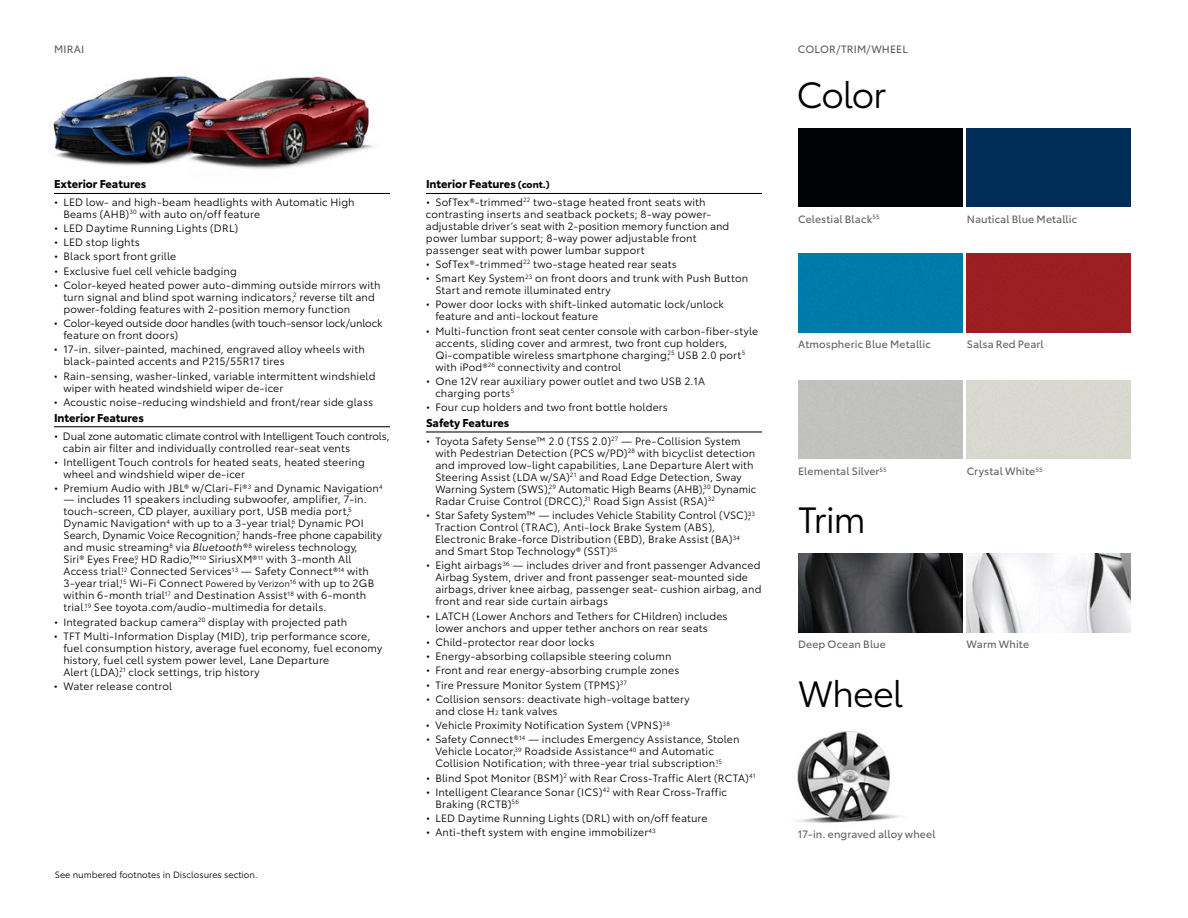
<style>
.page{position:relative;width:1188px;height:918px;background:#fff}
.page>*{position:absolute;margin:0;border:0;box-sizing:border-box;transform-origin:0 0}
.t1{font:36px "Toyota Type";letter-spacing:-.03em;color:#000}
.t2{font:700 11.25px "Toyota Type";color:#000}
.t3{font:10.5px/12px "Toyota Type";letter-spacing:.015em;color:#000}
.t4{font:10.5px "Toyota Type";letter-spacing:.01em;color:#5f6062}
.t5{font:10.5px/12px "Toyota Type";letter-spacing:-.01em;color:#000}
.t6{font:9px "Toyota Type";color:#000}
.s1{font-style:italic}
.s2{font-size:9px}
.s3{font-size:9.75px}
.s4{font-size:6.15px}
</style>
<div class="page">
<img style="left:798px;top:554px;width:164px;height:78px">
<img style="left:967px;top:554px;width:164px;height:78px">
<img style="left:797px;top:731px;width:103px;height:92px">
<div style="left:798px;top:254px;width:164px;height:78px;background:#007baa"></div>
<div style="left:967px;top:254px;width:164px;height:78px;background:#9b1f21"></div>
<div style="left:798px;top:128px;width:164px;height:79px;background:#000303"></div>
<div style="left:967px;top:128px;width:164px;height:79px;background:#002c5a"></div>
<img style="left:50px;top:75px;width:340px;height:118px">
<hr style="left:54px;top:193px;width:336px;height:1px;background:#000">
<hr style="left:54px;top:426px;width:336px;height:1px;background:#000">
<hr style="left:426px;top:193px;width:336px;height:1px;background:#000">
<hr style="left:426px;top:431px;width:336px;height:2px;background:#000">
<p class="t4" style="left:54px;top:41px;width:32px">MIRAI</p>
<p class="t4" style="left:798px;top:41px;width:111px">COLOR/TRIM/WHEEL</p>
<p class="t2" style="left:54px;top:176px;width:94px">Exterior Features</p>
<p class="t3" style="left:63px;top:195px;width:293px;text-indent:-9px">• LED low- and high-beam headlights with Automatic High<br>Beams (AHB)<sup>30</sup> with auto on/off feature</p>
<p class="t3" style="left:54px;top:221px;width:186px">• LED Daytime Running Lights (DRL)</p>
<p class="t3" style="left:54px;top:236px;width:87px">• LED stop lights</p>
<p class="t3" style="left:54px;top:250px;width:124px">• Black sport front grille</p>
<p class="t3" style="left:54px;top:264px;width:184px">• Exclusive fuel cell vehicle badging</p>
<p class="t3" style="left:63px;top:278px;width:319px;text-indent:-9px">• Color-keyed heated power auto-dimming outside mirrors with turn signal and blind spot warning indicators,<sup>2</sup> reverse tilt and power-folding features with 2-position memory function</p>
<p class="t5" style="left:63px;top:317px;width:321px;text-indent:-9px">• Color-keyed outside door handles (with touch-sensor lock/unlock feature on front doors)</p>
<p class="t3" style="left:63px;top:343px;width:303px;text-indent:-9px">• 17-in. silver-painted, machined, engraved alloy wheels with black-painted accents and P215/55R17 tires</p>
<p class="t3" style="left:63px;top:369px;width:314px;text-indent:-9px">• Rain-sensing, washer-linked, variable intermittent windshield wiper with heated windshield wiper de-icer</p>
<p class="t3" style="left:54px;top:395px;width:321px">• Acoustic noise-reducing windshield and front/rear side glass</p>
<p class="t2" style="left:54px;top:409px;width:91px">Interior Features</p>
<p class="t3" style="left:63px;top:429px;width:329px;text-indent:-9px">• Dual zone automatic climate control with Intelligent Touch controls, cabin air filter and individually controlled rear-seat vents</p>
<p class="t3" style="left:63px;top:455px;width:303px;text-indent:-9px">• Intelligent Touch controls for heated seats, heated steering wheel and windshield wiper de-icer</p>
<p class="t3" style="left:54px;top:482px;width:330px">• Premium Audio with JBL® w/Clari-Fi®<sup>3</sup> and Dynamic Navigation<sup>4</sup></p>
<p class="t3" style="left:64px;top:493px;width:320px">— includes 11 speakers including subwoofer, amplifier, 7-in. touch-screen, CD player, auxiliary port, USB media port,<sup>5<br></sup>Dynamic Navigation<sup>4</sup> with up to a 3-year trial,<sup>6</sup> Dynamic POI Search, Dynamic Voice Recognition,<sup>7</sup> hands-free phone capability and music streaming<sup>8</sup> via <span class="s1">Bluetooth</span>®<sup>8</sup> wireless technology,<br>Siri® Eyes Free,<sup>9</sup> HD Radio,™<sup>10</sup> SiriusXM®<sup>11</sup> with 3-month All Access trial.<sup>12</sup> Connected Services<sup>13</sup> — Safety Connect®<sup>14</sup> with 3-year trial,<sup>15</sup> Wi-Fi Connect <span class="s2">Powered by Verizon</span><sup>16</sup> with up to 2GB within 6-month trial<sup>17</sup> and Destination Assist<sup>18</sup> with 6-month trial.<sup>19</sup> See toyota.com/audio-multimedia for details.</p>
<p class="t3" style="left:54px;top:615px;width:295px">• Integrated backup camera<sup>20</sup> display with projected path</p>
<p class="t3" style="left:63px;top:629px;width:320px;text-indent:-9px">• TFT Multi-Information Display (MID), trip performance score, fuel consumption history, average fuel economy, fuel economy history, fuel cell system power level, Lane Departure<br>Alert (LDA),<sup>21</sup> clock settings, trip history</p>
<p class="t3" style="left:54px;top:680px;width:120px">• Water release control</p>
<p class="t6" style="left:55px;top:868px;width:204px">See numbered footnotes in Disclosures section.</p>
<p class="t2" style="left:426px;top:176px;width:126px">Interior Features <span class="s3">(cont.)</span></p>
<p class="t3" style="left:426px;top:195px;width:305px">• SofTex®-trimmed<sup>22</sup> two-stage heated front seats with contrasting inserts and seatback pockets; 8-way power&shy;adjustable driver’s seat with 2-position memory function and power lumbar support; 8-way power adjustable front passenger seat with power lumbar support</p>
<p class="t3" style="left:426px;top:257px;width:252px">• SofTex®-trimmed<sup>22</sup> two-stage heated rear seats</p>
<p class="t3" style="left:435px;top:272px;width:314px;text-indent:-9px">• Smart Key System<sup>23</sup> on front doors and trunk with Push Button<br>Start and remote illuminated entry</p>
<p class="t3" style="left:435px;top:298px;width:290px;text-indent:-9px">• Power door locks with shift-linked automatic lock/unlock feature and anti-lockout feature</p>
<p class="t3" style="left:435px;top:324px;width:324px;text-indent:-9px">• Multi-function front seat center console with carbon-fiber-style accents, sliding cover and armrest, two front cup holders, Qi-compatible wireless smartphone charging,<sup>25</sup> USB 2.0 port<sup>5 </sup>with iPod®<sup>26</sup> connectivity and control</p>
<p class="t3" style="left:435px;top:374px;width:271px;text-indent:-9px">• One 12V rear auxiliary power outlet and two USB 2.1A charging ports<sup>5</sup></p>
<p class="t3" style="left:426px;top:401px;width:244px">• Four cup holders and two front bottle holders</p>
<p class="t2" style="left:426px;top:414px;width:85px">Safety Features</p>
<p class="t3" style="left:435px;top:434px;width:323px;text-indent:-9px">• Toyota Safety Sense™ 2.0 (TSS 2.0)<sup>27</sup> — Pre-Collision System with Pedestrian Detection (PCS w/PD)<sup>28</sup> with bicyclist detection and improved low-light capabilities, Lane Departure Alert with Steering Assist (LDA w/SA)<sup>21</sup> and Road Edge Detection, Sway Warning System (SWS),<sup>29</sup> Automatic High Beams (AHB),<sup>30</sup> Dynamic Radar Cruise Control (DRCC),<sup>31</sup> Road Sign Assist (RSA)<sup>32</sup></p>
<p class="t3" style="left:435px;top:509px;width:321px;text-indent:-9px">• Star Safety System™ — includes Vehicle Stability Control (VSC),<sup>33<br></sup>Traction Control (TRAC), Anti-lock Brake System (ABS), Electronic Brake-force Distribution (EBD), Brake Assist (BA)<sup>34 </sup>and Smart Stop Technology® (SST)<sup>35</sup></p>
<p class="t3" style="left:435px;top:559px;width:328px;text-indent:-9px">• Eight airbags<sup>36</sup> — includes driver and front passenger Advanced Airbag System, driver and front passenger seat-mounted side airbags, driver knee airbag, passenger seat- cushion airbag, and front and rear side curtain airbags</p>
<p class="t3" style="left:435px;top:609px;width:294px;text-indent:-9px">• LATCH (Lower Anchors and Tethers for CHildren) includes lower anchors and upper tether anchors on rear seats</p>
<p class="t3" style="left:426px;top:635px;width:170px">• Child-protector rear door locks</p>
<p class="t3" style="left:426px;top:650px;width:247px">• Energy-absorbing collapsible steering column</p>
<p class="t3" style="left:426px;top:664px;width:255px">• Front and rear energy-absorbing crumple zones</p>
<p class="t3" style="left:426px;top:678px;width:203px">• Tire Pressure Monitor System (TPMS)<sup>37</sup></p>
<p class="t3" style="left:435px;top:692px;width:256px;text-indent:-9px">• Collision sensors: deactivate high-voltage battery and close H<span class="s4">2</span> tank valves</p>
<p class="t3" style="left:426px;top:719px;width:246px">• Vehicle Proximity Notification System (VPNS)<sup>38</sup></p>
<p class="t3" style="left:435px;top:733px;width:306px;text-indent:-9px">• Safety Connect®<sup>14</sup> — includes Emergency Assistance, Stolen<br>Vehicle Locator,<sup>39</sup> Roadside Assistance<sup>40</sup> and Automatic<br>Collision Notification; with three-year trial subscription.<sup>15</sup></p>
<p class="t3" style="left:426px;top:771px;width:331px">• Blind Spot Monitor (BSM)<sup>2</sup> with Rear Cross-Traffic Alert (RCTA)<sup>41</sup></p>
<p class="t3" style="left:435px;top:785px;width:293px;text-indent:-9px">• Intelligent Clearance Sonar (ICS)<sup>42</sup> with Rear Cross-Traffic<br>Braking (RCTB)<sup>56</sup></p>
<p class="t3" style="left:426px;top:812px;width:283px">• LED Daytime Running Lights (DRL) with on/off feature</p>
<p class="t3" style="left:426px;top:826px;width:231px">• Anti-theft system with engine immobilizer<sup>43</sup></p>
<h1 class="t1" style="left:796px;top:69px;width:91px">Color</h1>
<p class="t4" style="left:798px;top:211px;width:83px">Celestial Black<sup>55</sup></p>
<p class="t4" style="left:967px;top:211px;width:112px">Nautical Blue Metallic</p>
<p class="t4" style="left:798px;top:337px;width:134px">Atmospheric Blue Metallic</p>
<p class="t4" style="left:967px;top:337px;width:78px">Salsa Red Pearl</p>
<p class="t4" style="left:798px;top:464px;width:90px">Elemental Silver<sup>55</sup></p>
<h1 class="t1" style="left:798px;top:494px;width:69px">Trim</h1>
<p class="t4" style="left:967px;top:464px;width:77px">Crystal White<sup>55</sup></p>
<p class="t4" style="left:798px;top:636px;width:89px">Deep Ocean Blue</p>
<p class="t4" style="left:967px;top:636px;width:64px">Warm White</p>
<h1 class="t1" style="left:798px;top:667px;width:107px">Wheel</h1>
<p class="t4" style="left:798px;top:827px;width:139px">17-in. engraved alloy wheel</p>
</div>
